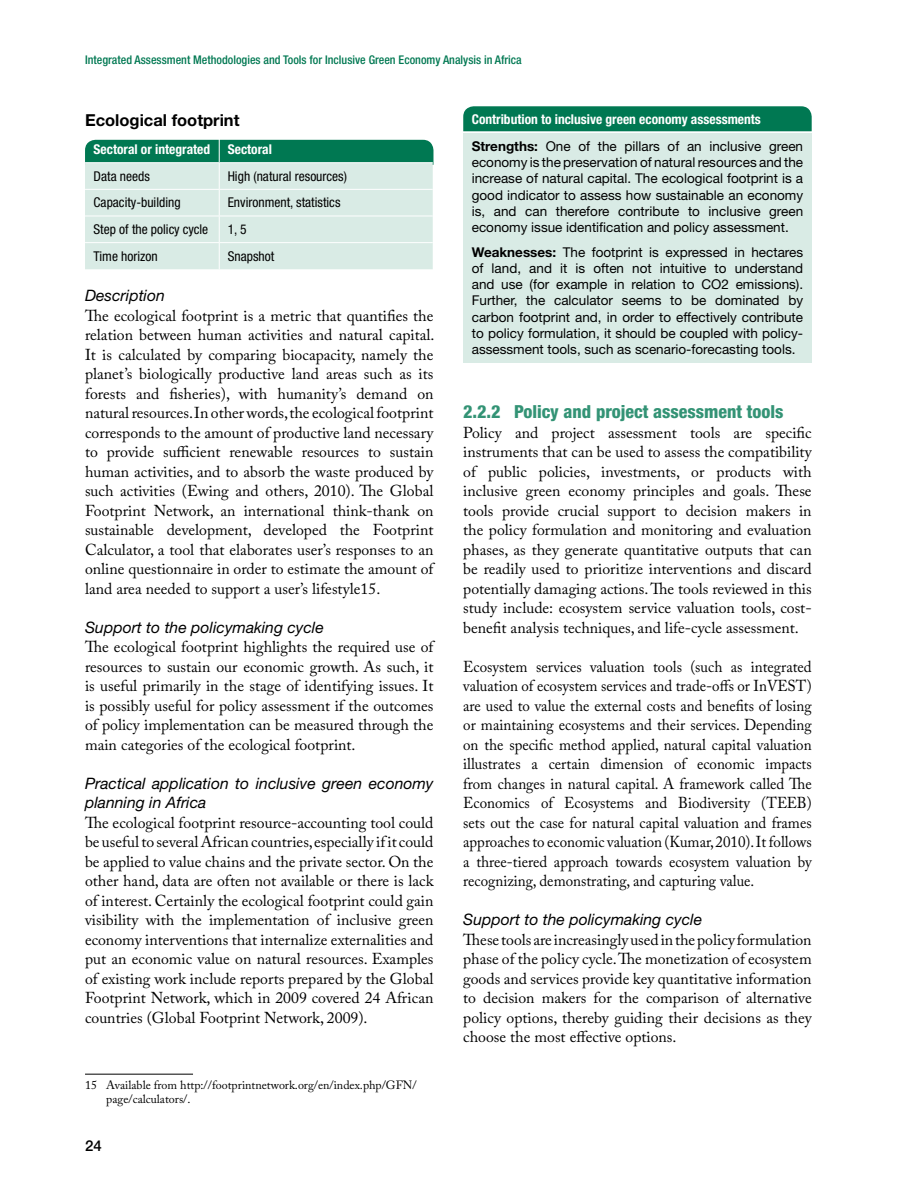
<style>
.page{position:relative;width:918px;height:1188px;background:#fff}
.page>*{position:absolute;margin:0;border:0;box-sizing:border-box;transform-origin:0 0}
.t1{font:800 condensed 18px "Helvetica Neue LT Std";color:#339375}
.t2{font:700 16.5px "Helvetica Neue LT Std";color:#000}
.t3{font:15.75px/19.5px "Adobe Caslon Pro";color:#000;text-align:justify}
.t4{font:15.75px/19.5px "Adobe Caslon Pro";color:#000;text-align:justify;scale:.95 1}
.t5{font:italic 15.75px/19.5px "Helvetica Neue LT Std";color:#000}
.t6{font:500 15px "Helvetica Neue LT Std";color:#000}
.t7{font:13.5px/16.2px "Helvetica Neue LT Std";color:#000;text-align:justify}
.t8{font:700 condensed 13.5px/26.7px "Helvetica Neue LT Std";color:#fff}
.t9{font:condensed 13.5px "Helvetica Neue LT Std";color:#000}
.t10{font:500 condensed 12px "Helvetica Neue LT Std";color:#007852}
.t11{font:12px/14.4px "Adobe Caslon Pro";color:#000}
.s1{font-stretch:normal;color:#000}
.s2{font-weight:400;font-stretch:normal;color:#000}
.s3{font-weight:700}
</style>
<div class="page">
<div style="left:463px;top:106px;width:349px;height:25px;background:#007852"></div>
<svg style="left:85px;top:139px;width:348px;height:130px;background:#b5d8cd"></svg>
<hr style="left:85px;top:1074px;width:108px;height:1px;background:#000">
<div style="left:463px;top:133px;width:349px;height:229px;background:#d9ebe5"></div>
<p class="t10" style="left:85px;top:52px;width:438px">Integrated Assessment Methodologies and Tools for Inclusive Green Economy Analysis in Africa</p>
<p class="t2" style="left:85px;top:110px;width:156px">Ecological footprint</p>
<p class="t8" style="left:94px;top:136px;width:118px">Sectoral or integrated</p>
<p class="t8" style="left:228px;top:136px;width:46px">Sectoral</p>
<p class="t9" style="left:94px;top:168px;width:58px">Data needs</p>
<p class="t9" style="left:228px;top:168px;width:121px">High (natural resources)</p>
<p class="t9" style="left:94px;top:195px;width:89px">Capacity-building</p>
<p class="t9" style="left:228px;top:195px;width:114px">Environment, statistics</p>
<p class="t9" style="left:94px;top:222px;width:116px">Step of the policy cycle</p>
<p class="t9" style="left:228px;top:222px;width:20px">1, 5</p>
<p class="t9" style="left:94px;top:248px;width:66px">Time horizon</p>
<p class="t9" style="left:228px;top:248px;width:48px">Snapshot</p>
<p class="t5" style="left:85px;top:286px;width:81px">Description</p>
<p class="t3" style="left:85px;top:306px;width:351px">The ecological footprint is a metric that quantifies the relation between human activities and natural capital.<br>It is calculated by comparing biocapacity, namely the planet’s biologically productive land areas such as its forests and fisheries), with humanity’s demand on natural resources. In other words, the ecological footprint corresponds to the amount of productive land necessary to provide sufficient renewable resources to sustain human activities, and to absorb the waste produced by such activities (Ewing and others, 2010). The Global Footprint Network, an international think-thank on sustainable development, developed the Footprint Calculator, a tool that elaborates user’s responses to an online questionnaire in order to estimate the amount of land area needed to support a user’s lifestyle15.</p>
<p class="t5" style="left:85px;top:617px;width:240px">Support to the policymaking cycle</p>
<p class="t3" style="left:85px;top:637px;width:350px">The ecological footprint highlights the required use of resources to sustain our economic growth. As such, it is useful primarily in the stage of identifying issues. It is possibly useful for policy assessment if the outcomes of policy implementation can be measured through the main categories of the ecological footprint.</p>
<p class="t5" style="left:85px;top:773px;width:350px">Practical application to inclusive green economy planning in Africa</p>
<p class="t3" style="left:85px;top:813px;width:350px">The ecological footprint resource-accounting tool could be useful to several African countries, especially if it could be applied to value chains and the private sector. On the other hand, data are often not available or there is lack of interest. Certainly the ecological footprint could gain visibility with the implementation of inclusive green economy interventions that internalize externalities and put an economic value on natural resources. Examples of existing work include reports prepared by the Global Footprint Network, which in 2009 covered 24 African countries (Global Footprint Network, 2009).</p>
<p class="t11" style="left:106px;top:1077px;width:312px;text-indent:-21px">15 Available from http://footprintnetwork.org/en/index.php/GFN/ page/calculators/.</p>
<p class="t6" style="left:85px;top:1136px;width:18px">24</p>
<p class="t8" style="left:472px;top:106px;width:333px">Contribution to inclusive green economy assessments<br><span class="s1">Strengths:</span> <span class="s2">One of the pillars of an inclusive green</span></p>
<p class="t7" style="left:472px;top:154px;width:333px">economy is the preservation of natural resources and the increase of natural capital. The ecological footprint is a good indicator to assess how sustainable an economy is, and can therefore contribute to inclusive green economy issue identification and policy assessment.</p>
<p class="t7" style="left:472px;top:244px;width:333px"><span class="s3">Weaknesses:</span> The footprint is expressed in hectares of land, and it is often not intuitive to understand and use (for example in relation to CO2 emissions).<br>Further, the calculator seems to be dominated by carbon footprint and, in order to effectively contribute to policy formulation, it should be coupled with policy&shy;assessment tools, such as scenario-forecasting tools.</p>
<p class="t1" style="left:463px;top:401px;width:322px">2.2.2 Policy and project assessment tools</p>
<p class="t3" style="left:463px;top:423px;width:350px">Policy and project assessment tools are specific instruments that can be used to assess the compatibility of public policies, investments, or products with inclusive green economy principles and goals. These tools provide crucial support to decision makers in the policy formulation and monitoring and evaluation phases, as they generate quantitative outputs that can be readily used to prioritize interventions and discard potentially damaging actions. The tools reviewed in this study include: ecosystem service valuation tools, cost&shy;benefit analysis techniques, and life-cycle assessment.</p>
<p class="t4" style="left:463px;top:657px;width:368px">Ecosystem services valuation tools (such as integrated valuation of ecosystem services and trade-offs or InVEST) are used to value the external costs and benefits of losing or maintaining ecosystems and their services. Depending on the specific method applied, natural capital valuation illustrates a certain dimension of economic impacts from changes in natural capital. A framework called The Economics of Ecosystems and Biodiversity (TEEB) sets out the case for natural capital valuation and frames approaches to economic valuation (Kumar, 2010). It follows a three-tiered approach towards ecosystem valuation by recognizing, demonstrating, and capturing value.</p>
<p class="t5" style="left:463px;top:910px;width:240px">Support to the policymaking cycle</p>
<p class="t3" style="left:463px;top:930px;width:350px">These tools are increasingly used in the policy formulation phase of the policy cycle. The monetization of ecosystem goods and services provide key quantitative information to decision makers for the comparison of alternative policy options, thereby guiding their decisions as they choose the most effective options.</p>
</div>
